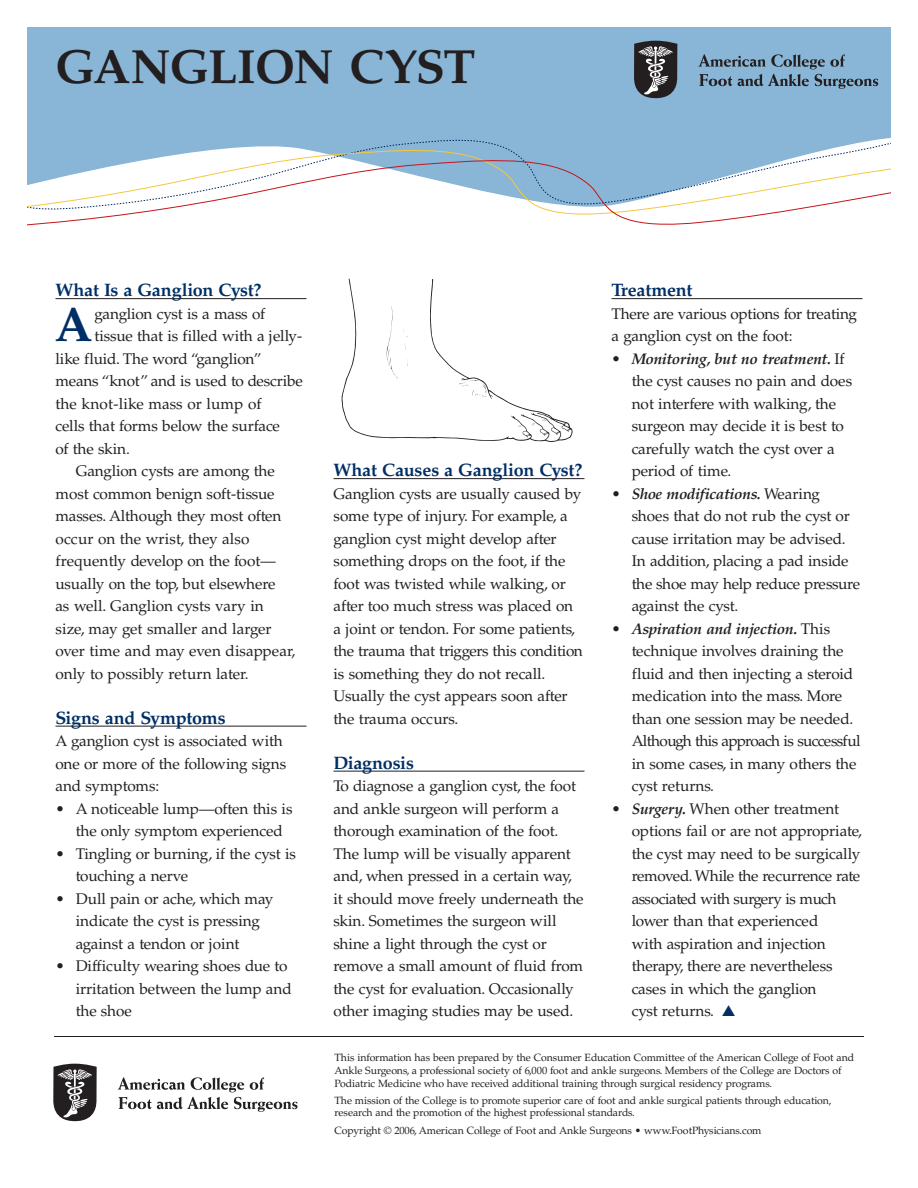
<style>
.page{position:relative;width:918px;height:1188px;background:#fff}
.page>*{position:absolute;margin:0;border:0;box-sizing:border-box;transform-origin:0 0}
.t1{font:700 48.6px "Palatino";color:#002f65}
.t2{font:700 48px "Palatino";letter-spacing:-.025em;color:#231f20}
.t3{font:700 18px "Palatino";letter-spacing:-.015em;color:#002f65}
.t4{font:15.3px/22.5px "Palatino";letter-spacing:-.01em;color:#231f20}
.t5{font:15.3px "Palatino";letter-spacing:.01em;color:#231f20}
.t6{font:10.5px/12.8px "Palatino";letter-spacing:-.01em;color:#231f20}
.s1{font-weight:700;font-style:italic}
.s2{color:#002f65}
</style>
<div class="page">
<div style="left:27px;top:27px;width:864px;height:100px;background:#89b6d6"></div>
<div style="left:27px;top:127px;width:864px;height:10px;background:#89b6d6"></div>
<div style="left:27px;top:137px;width:864px;height:11px;background:#89b6d6"></div>
<svg style="left:27px;top:148px;width:864px;height:78px"></svg>
<hr style="left:56px;top:298px;width:250px;height:1px;background:#231f20">
<hr style="left:56px;top:726px;width:250px;height:1px;background:#231f20">
<hr style="left:333px;top:478px;width:252px;height:1px;background:#231f20">
<hr style="left:333px;top:771px;width:252px;height:1px;background:#231f20">
<hr style="left:612px;top:298px;width:251px;height:1px;background:#231f20">
<svg style="left:699px;top:54px;width:179px;height:35px;background:#7497b1"></svg>
<svg style="left:634px;top:41px;width:44px;height:57px;background:#525357"></svg>
<svg style="left:342px;top:279px;width:231px;height:163px"></svg>
<svg style="left:118px;top:1077px;width:179px;height:35px"></svg>
<svg style="left:53px;top:1064px;width:44px;height:57px;background:#5d5a5b"></svg>
<hr style="left:54px;top:1036px;width:810px;height:1px;background:#231f20">
<h2 class="t2" style="left:56px;top:48px;width:421px">GANGLION CYST</h2>
<p class="t3" style="left:56px;top:283px;width:208px">What Is a Ganglion Cyst?</p>
<h1 class="t1" style="left:55px;top:306px;width:39px">A</h1>
<p class="t4" style="left:94px;top:304px;width:172px">ganglion cyst is a mass of</p>
<p class="t4" style="left:94px;top:326px;width:209px">tissue that is filled with a jelly-</p>
<p class="t4" style="left:55px;top:349px;width:207px">like fluid. The word “ganglion”</p>
<p class="t4" style="left:55px;top:371px;width:249px">means “knot” and is used to describe</p>
<p class="t4" style="left:55px;top:394px;width:208px">the knot-like mass or lump of</p>
<p class="t4" style="left:55px;top:416px;width:226px">cells that forms below the surface</p>
<p class="t4" style="left:55px;top:439px;width:76px">of the skin.</p>
<p class="t4" style="left:76px;top:461px;width:201px">Ganglion cysts are among the</p>
<p class="t4" style="left:55px;top:484px;width:221px">most common benign soft-tissue</p>
<p class="t4" style="left:55px;top:506px;width:228px">masses. Although they most often</p>
<p class="t5" style="left:55px;top:532px;width:196px">occur on the wrist, they also</p>
<p class="t4" style="left:55px;top:551px;width:222px">frequently develop on the foot—</p>
<p class="t4" style="left:55px;top:574px;width:221px">usually on the top, but elsewhere</p>
<p class="t4" style="left:55px;top:596px;width:210px">as well. Ganglion cysts vary in</p>
<p class="t4" style="left:55px;top:619px;width:218px">size, may get smaller and larger</p>
<p class="t4" style="left:55px;top:641px;width:241px">over time and may even disappear,</p>
<p class="t4" style="left:55px;top:664px;width:195px">only to possibly return later.</p>
<p class="t3" style="left:56px;top:711px;width:172px">Signs and Symptoms</p>
<p class="t4" style="left:56px;top:731px;width:232px">A ganglion cyst is associated with one or more of the following signs and symptoms:</p>
<p class="t4" style="left:76px;top:799px;width:218px;text-indent:-20px">• A noticeable lump—often this is the only symptom experienced</p>
<p class="t4" style="left:76px;top:844px;width:222px;text-indent:-20px">• Tingling or burning, if the cyst is touching a nerve</p>
<p class="t4" style="left:76px;top:889px;width:199px;text-indent:-20px">• Dull pain or ache, which may indicate the cyst is pressing against a tendon or joint</p>
<p class="t4" style="left:76px;top:956px;width:218px;text-indent:-20px">• Difficulty wearing shoes due to irritation between the lump and the shoe</p>
<p class="t3" style="left:612px;top:283px;width:82px">Treatment</p>
<p class="t4" style="left:612px;top:304px;width:247px">There are various options for treating a ganglion cyst on the foot:</p>
<p class="t4" style="left:632px;top:349px;width:222px;text-indent:-20px">• <span class="s1">Monitoring, but no treatment.</span> If the cyst causes no pain and does not interfere with walking, the surgeon may decide it is best to carefully watch the cyst over a period of time.</p>
<p class="t4" style="left:632px;top:484px;width:230px;text-indent:-20px">• <span class="s1">Shoe modifications.</span> Wearing shoes that do not rub the cyst or cause irritation may be advised.<br>In addition, placing a pad inside the shoe may help reduce pressure against the cyst.</p>
<p class="t4" style="left:632px;top:619px;width:230px;text-indent:-20px">• <span class="s1">Aspiration and injection.</span> This technique involves draining the fluid and then injecting a steroid medication into the mass. More than one session may be needed.<br>Although this approach is successful in some cases, in many others the cyst returns.</p>
<p class="t4" style="left:632px;top:799px;width:232px;text-indent:-20px">• <span class="s1">Surgery.</span> When other treatment options fail or are not appropriate, the cyst may need to be surgically removed. While the recurrence rate associated with surgery is much lower than that experienced<br>with aspiration and injection therapy, there are nevertheless cases in which the ganglion<br>cyst returns. <span class="s2">▲</span></p>
<p class="t6" style="left:334px;top:1052px;width:521px">This information has been prepared by the Consumer Education Committee of the American College of Foot and<br>Ankle Surgeons, a professional society of 6,000 foot and ankle surgeons. Members of the College are Doctors of<br>Podiatric Medicine who have received additional training through surgical residency programs.</p>
<p class="t6" style="left:334px;top:1095px;width:498px">The mission of the College is to promote superior care of foot and ankle surgical patients through education, research and the promotion of the highest professional standards.</p>
<p class="t6" style="left:334px;top:1125px;width:428px">Copyright © 2006, American College of Foot and Ankle Surgeons • www.FootPhysicians.com</p>
<p class="t3" style="left:334px;top:463px;width:250px">What Causes a Ganglion Cyst?</p>
<p class="t4" style="left:334px;top:484px;width:251px">Ganglion cysts are usually caused by some type of injury. For example, a ganglion cyst might develop after something drops on the foot, if the foot was twisted while walking, or after too much stress was placed on a joint or tendon. For some patients, the trauma that triggers this condition is something they do not recall.<br>Usually the cyst appears soon after the trauma occurs.</p>
<p class="t3" style="left:334px;top:756px;width:82px">Diagnosis</p>
<p class="t4" style="left:334px;top:776px;width:252px">To diagnose a ganglion cyst, the foot and ankle surgeon will perform a thorough examination of the foot.<br>The lump will be visually apparent and, when pressed in a certain way, it should move freely underneath the skin. Sometimes the surgeon will shine a light through the cyst or remove a small amount of fluid from the cyst for evaluation. Occasionally other imaging studies may be used.</p>
</div>
